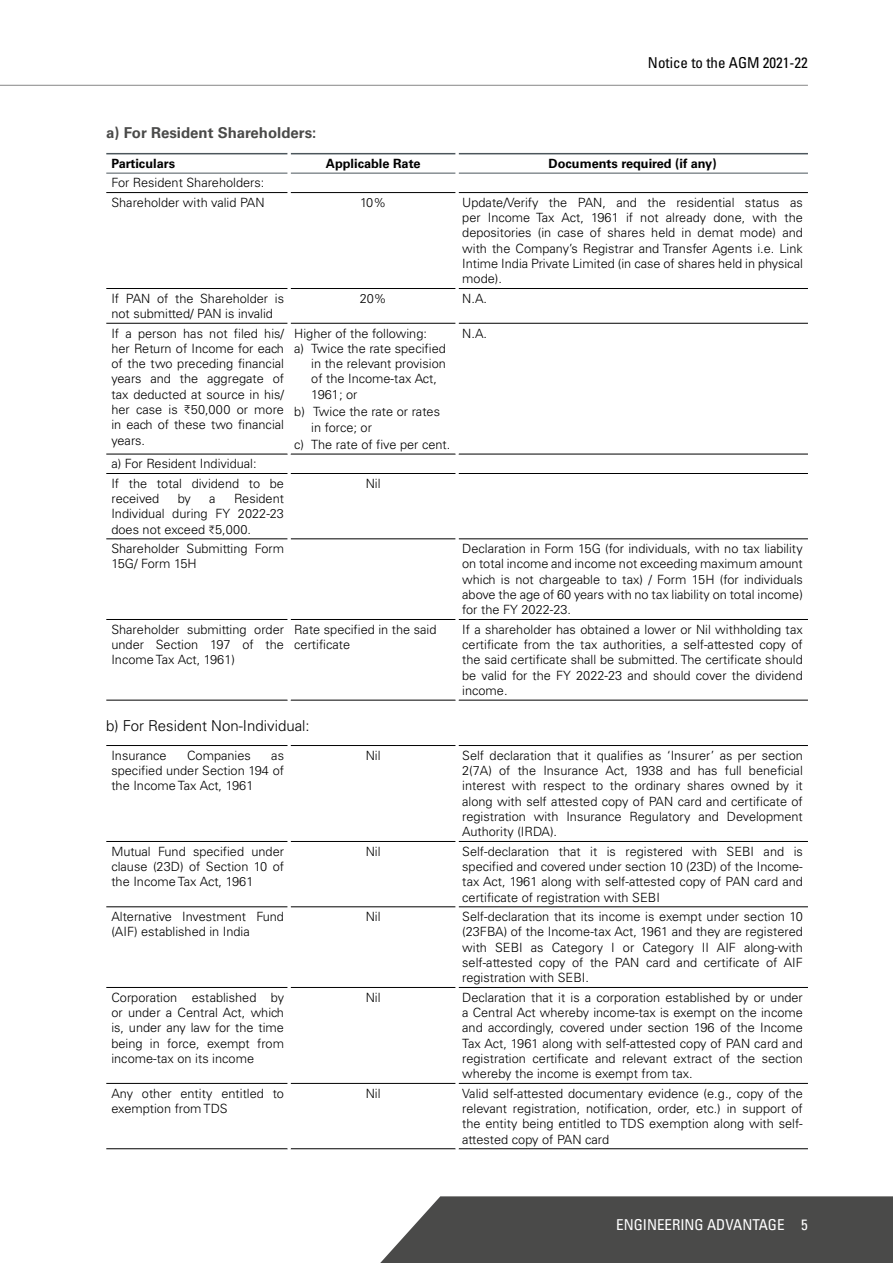
<style>
.page{position:relative;width:893px;height:1263px;background:#fff}
.page>*{position:absolute;margin:0;border:0;box-sizing:border-box;transform-origin:0 0}
.t1{font:300 15px "Univers LT Std";color:#000}
.t2{font:700 15px "Univers LT Std";color:#4a4a49}
.t3{font:condensed 15px "Univers LT Std";color:#fff}
.t4{font:condensed 15px "Univers LT Std";color:#000}
.t5{font:300 12.75px/15.3px "Univers LT Std";color:#000;text-align:justify}
.t6{font:700 12.75px "Univers LT Std";color:#000}
.s1{font-family:"ITF Rupee";font-weight:400}
.s2{font-family:"ITF Rupee";font-weight:400;font-size:12px}
</style>
<div class="page">
<svg style="left:380px;top:1196px;width:513px;height:67px;background:#555554"></svg>
<hr style="left:0;top:85px;width:808px;height:1px;background:#878787">
<hr style="left:106px;top:192px;width:182px;height:1px;background:#000">
<hr style="left:291px;top:192px;width:165px;height:1px;background:#000">
<hr style="left:459px;top:192px;width:349px;height:1px;background:#000">
<hr style="left:106px;top:288px;width:182px;height:1px;background:#000">
<hr style="left:291px;top:288px;width:165px;height:1px;background:#000">
<hr style="left:459px;top:288px;width:349px;height:1px;background:#000">
<hr style="left:106px;top:323px;width:182px;height:1px;background:#000">
<hr style="left:291px;top:323px;width:165px;height:1px;background:#000">
<hr style="left:459px;top:323px;width:349px;height:1px;background:#000">
<hr style="left:106px;top:454px;width:182px;height:1px;background:#000">
<hr style="left:291px;top:454px;width:165px;height:1px;background:#000">
<hr style="left:459px;top:454px;width:349px;height:1px;background:#000">
<hr style="left:106px;top:473px;width:182px;height:1px;background:#000">
<hr style="left:291px;top:473px;width:165px;height:1px;background:#000">
<hr style="left:459px;top:473px;width:349px;height:1px;background:#000">
<hr style="left:106px;top:539px;width:182px;height:1px;background:#000">
<hr style="left:291px;top:539px;width:165px;height:1px;background:#000">
<hr style="left:459px;top:539px;width:349px;height:1px;background:#000">
<hr style="left:106px;top:619px;width:182px;height:1px;background:#000">
<hr style="left:291px;top:619px;width:165px;height:1px;background:#000">
<hr style="left:459px;top:619px;width:349px;height:1px;background:#000">
<hr style="left:106px;top:700px;width:182px;height:1px;background:#000">
<hr style="left:291px;top:700px;width:165px;height:1px;background:#000">
<hr style="left:459px;top:700px;width:349px;height:1px;background:#000">
<hr style="left:106px;top:153px;width:182px;height:1px;background:#4c565c">
<hr style="left:291px;top:153px;width:165px;height:1px;background:#4c565c">
<hr style="left:459px;top:153px;width:349px;height:1px;background:#4c565c">
<hr style="left:106px;top:173px;width:182px;height:1px;background:#4c565c">
<hr style="left:291px;top:173px;width:165px;height:1px;background:#4c565c">
<hr style="left:459px;top:173px;width:349px;height:1px;background:#4c565c">
<hr style="left:106px;top:745px;width:182px;height:1px;background:#000">
<hr style="left:291px;top:745px;width:165px;height:1px;background:#000">
<hr style="left:459px;top:745px;width:349px;height:1px;background:#000">
<hr style="left:106px;top:841px;width:182px;height:1px;background:#000">
<hr style="left:291px;top:841px;width:165px;height:1px;background:#000">
<hr style="left:459px;top:841px;width:349px;height:1px;background:#000">
<hr style="left:106px;top:906px;width:182px;height:1px;background:#000">
<hr style="left:291px;top:906px;width:165px;height:1px;background:#000">
<hr style="left:459px;top:906px;width:349px;height:1px;background:#000">
<hr style="left:106px;top:987px;width:182px;height:1px;background:#000">
<hr style="left:291px;top:987px;width:165px;height:1px;background:#000">
<hr style="left:459px;top:987px;width:349px;height:1px;background:#000">
<hr style="left:106px;top:1083px;width:182px;height:1px;background:#000">
<hr style="left:291px;top:1083px;width:165px;height:1px;background:#000">
<hr style="left:459px;top:1083px;width:349px;height:1px;background:#000">
<hr style="left:106px;top:1148px;width:182px;height:1px;background:#000">
<hr style="left:291px;top:1148px;width:165px;height:1px;background:#000">
<hr style="left:459px;top:1148px;width:349px;height:1px;background:#000">
<p class="t4" style="left:648px;top:53px;width:161px">Notice to the AGM 2021-22</p>
<p class="t2" style="left:106px;top:124px;width:212px">a) For Resident Shareholders:</p>
<p class="t6" style="left:111px;top:156px;width:65px">Particulars</p>
<p class="t6" style="left:326px;top:156px;width:96px">Applicable Rate</p>
<p class="t6" style="left:548px;top:156px;width:170px">Documents required (if any)</p>
<p class="t5" style="left:111px;top:173px;width:155px;line-height:19.5px">For Resident Shareholders:<br>Shareholder with valid PAN</p>
<p class="t5" style="left:360px;top:195px;width:27px">10%</p>
<p class="t5" style="left:462px;top:195px;width:342px">Update/Verify the PAN, and the residential status as per Income Tax Act, 1961 if not already done, with the depositories (in case of shares held in demat mode) and with the Company’s Registrar and Transfer Agents i.e. Link Intime India Private Limited (in case of shares held in physical mode).</p>
<p class="t5" style="left:111px;top:291px;width:174px">If PAN of the Shareholder is not submitted/ PAN is invalid</p>
<p class="t5" style="left:360px;top:291px;width:28px">20%</p>
<p class="t5" style="left:462px;top:291px;width:26px">N.A.</p>
<p class="t5" style="left:111px;top:325px;width:174px">If a person has not filed his/ her Return of Income for each of the two preceding financial years and the aggregate of tax deducted at source in his/ her case is <span class="s1">C</span>50,000 or more in each of these two financial years.</p>
<p class="t5" style="left:294px;top:325px;width:134px">Higher of the following:</p>
<p class="t5" style="left:462px;top:325px;width:26px">N.A.</p>
<p class="t5" style="left:294px;top:341px;width:153px">a) Twice the rate specified</p>
<p class="t5" style="left:311px;top:356px;width:136px">in the relevant provision</p>
<p class="t5" style="left:311px;top:371px;width:127px">of the Income-tax Act,</p>
<p class="t5" style="left:311px;top:387px;width:48px">1961; or</p>
<p class="t5" style="left:311px;top:404px;width:130px;text-indent:-17px">b) Twice the rate or rates in force; or</p>
<p class="t5" style="left:294px;top:437px;width:158px">c) The rate of five per cent.</p>
<p class="t5" style="left:111px;top:454px;width:174px;line-height:19.5px">a) For Resident Individual:<br>If the total dividend to be</p>
<p class="t5" style="left:111px;top:491px;width:49px">received</p>
<p class="t5" style="left:178px;top:491px;width:15px">by</p>
<p class="t5" style="left:209px;top:491px;width:8px">a</p>
<p class="t5" style="left:111px;top:491px;width:174px;text-indent:123px">Resident Individual during FY 2022-23 does not exceed <span class="s2">C</span>5,000.</p>
<p class="t5" style="left:366px;top:476px;width:16px">Nil</p>
<p class="t5" style="left:111px;top:541px;width:174px">Shareholder Submitting Form<br>15G/ Form 15H</p>
<p class="t5" style="left:462px;top:541px;width:342px">Declaration in Form 15G (for individuals, with no tax liability on total income and income not exceeding maximum amount which is not chargeable to tax) / Form 15H (for individuals above the age of 60 years with no tax liability on total income) for the FY 2022-23.</p>
<p class="t5" style="left:111px;top:622px;width:174px">Shareholder submitting order under Section 197 of the Income Tax Act, 1961)</p>
<p class="t5" style="left:294px;top:622px;width:144px">Rate specified in the said certificate</p>
<p class="t5" style="left:462px;top:622px;width:342px">If a shareholder has obtained a lower or Nil withholding tax certificate from the tax authorities, a self-attested copy of the said certificate shall be submitted. The certificate should be valid for the FY 2022-23 and should cover the dividend income.</p>
<p class="t1" style="left:106px;top:716px;width:205px">b) For Resident Non-Individual:</p>
<p class="t5" style="left:111px;top:748px;width:57px">Insurance</p>
<p class="t5" style="left:187px;top:748px;width:65px">Companies</p>
<p class="t5" style="left:111px;top:748px;width:174px;text-indent:160px">as specified under Section 194 of the Income Tax Act, 1961</p>
<p class="t5" style="left:366px;top:748px;width:16px">Nil</p>
<p class="t5" style="left:462px;top:748px;width:342px">Self declaration that it qualifies as ‘Insurer’ as per section 2(7A) of the Insurance Act, 1938 and has full beneficial interest with respect to the ordinary shares owned by it along with self attested copy of PAN card and certificate of registration with Insurance Regulatory and Development Authority (IRDA).</p>
<p class="t5" style="left:111px;top:844px;width:174px">Mutual Fund specified under clause (23D) of Section 10 of the Income Tax Act, 1961</p>
<p class="t5" style="left:366px;top:844px;width:16px">Nil</p>
<p class="t5" style="left:462px;top:844px;width:342px">Self-declaration that it is registered with SEBI and is specified and covered under section 10 (23D) of the Income&shy;tax Act, 1961 along with self-attested copy of PAN card and certificate of registration with SEBI</p>
<p class="t5" style="left:111px;top:909px;width:174px">Alternative Investment Fund (AIF) established in India</p>
<p class="t5" style="left:366px;top:909px;width:16px">Nil</p>
<p class="t5" style="left:462px;top:909px;width:342px">Self‑declaration that its income is exempt under section 10 (23FBA) of the Income-tax Act, 1961 and they are registered with SEBI as Category I or Category II AIF along-with self‑attested copy of the PAN card and certificate of AIF registration with SEBI.</p>
<p class="t5" style="left:111px;top:990px;width:174px">Corporation established by or under a Central Act, which is, under any law for the time being in force, exempt from income-tax on its income</p>
<p class="t5" style="left:366px;top:990px;width:16px">Nil</p>
<p class="t5" style="left:462px;top:990px;width:342px">Declaration that it is a corporation established by or under a Central Act whereby income-tax is exempt on the income and accordingly, covered under section 196 of the Income Tax Act, 1961 along with self-attested copy of PAN card and registration certificate and relevant extract of the section whereby the income is exempt from tax.</p>
<p class="t5" style="left:111px;top:1085px;width:174px">Any other entity entitled to exemption from TDS</p>
<p class="t5" style="left:366px;top:1085px;width:16px">Nil</p>
<p class="t5" style="left:462px;top:1085px;width:342px">Valid self-attested documentary evidence (e.g., copy of the relevant registration, notification, order, etc.) in support of the entity being entitled to TDS exemption along with self&shy;attested copy of PAN card</p>
<p class="t3" style="left:616px;top:1215px;width:193px">ENGINEERING ADVANTAGE 5</p>
</div>
